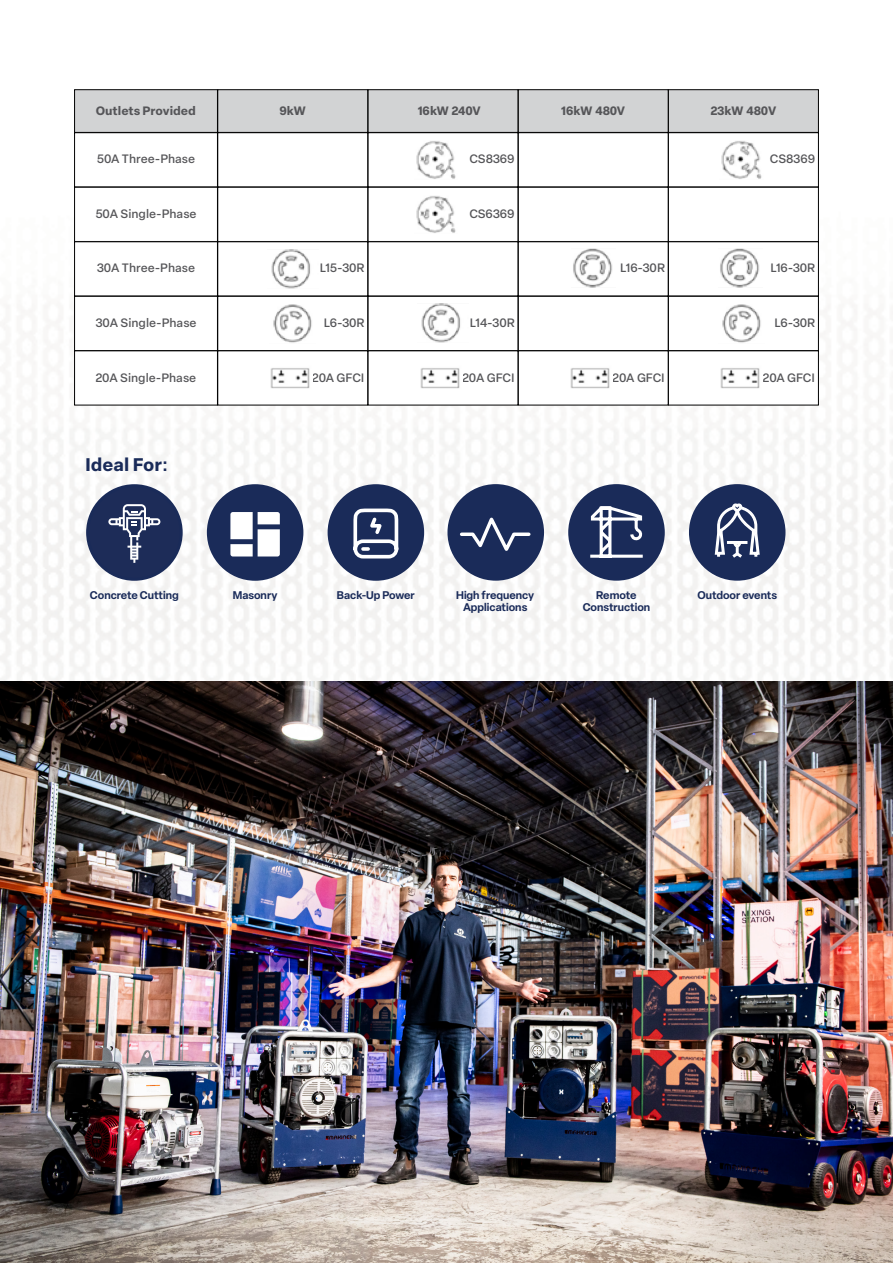
<style>
.page{position:relative;width:893px;height:1263px;background:#fff}
.page>*{position:absolute;margin:0;border:0;box-sizing:border-box;transform-origin:0 0}
.t1{font:700 18px "Elza Text Trial";color:#1a2b59}
.t2{font:500 12px "Elza Text Trial";color:#565659}
.t3{font:700 12px "Elza Text Trial";letter-spacing:-.005em;color:#565659}
.t4{font:600 10.95px/11.9px "Elza";color:#1a2b59;text-align:center}
.s1{font-family:"Arial"}
</style>
<div class="page">
<img style="left:0;top:569px;width:893px;height:113px">
<img style="left:0;top:89px;width:893px;height:480px">
<div style="left:449px;top:486px;width:93px;height:93px;background:#1a2b59;border-radius:50%"></div>
<div style="left:447px;top:484px;width:97px;height:97px;border:3px solid #1a2b59;border-radius:50%"></div>
<div style="left:88px;top:486px;width:93px;height:93px;background:#1d2c58;border-radius:50%"></div>
<div style="left:86px;top:484px;width:97px;height:97px;border:3px solid #1a2b59;border-radius:50%"></div>
<div style="left:690px;top:486px;width:94px;height:93px;background:#1a2b59;border-radius:50%"></div>
<div style="left:689px;top:484px;width:96px;height:97px;border:3px solid #1a2b59;border-radius:50%"></div>
<div style="left:329px;top:486px;width:94px;height:93px;background:#1a2b59;border-radius:50%"></div>
<div style="left:328px;top:484px;width:96px;height:97px;border:3px solid #1a2b59;border-radius:50%"></div>
<div style="left:570px;top:486px;width:93px;height:93px;background:#1a2b59;border-radius:50%"></div>
<div style="left:568px;top:484px;width:97px;height:97px;border:3px solid #1a2b59;border-radius:50%"></div>
<div style="left:208px;top:486px;width:94px;height:93px;background:#1a2b59;border-radius:50%"></div>
<div style="left:207px;top:484px;width:96px;height:97px;border:3px solid #1a2b59;border-radius:50%"></div>
<svg style="left:590px;top:506px;width:53px;height:52px"></svg>
<svg style="left:353px;top:508px;width:46px;height:51px"></svg>
<svg style="left:108px;top:504px;width:52px;height:59px"></svg>
<svg style="left:714px;top:503px;width:46px;height:55px"></svg>
<svg style="left:230px;top:512px;width:50px;height:44px"></svg>
<svg style="left:460px;top:517px;width:71px;height:34px"></svg>
<div style="left:668px;top:133px;width:151px;height:54px;background:#fff"></div>
<div style="left:518px;top:133px;width:150px;height:54px;background:#fff"></div>
<div style="left:368px;top:133px;width:150px;height:54px;background:#fff"></div>
<div style="left:218px;top:133px;width:150px;height:54px;background:#fff"></div>
<div style="left:668px;top:187px;width:151px;height:55px;background:#fff;border:1px solid #000"></div>
<div style="left:518px;top:187px;width:150px;height:55px;background:#fff;border:1px solid #000"></div>
<div style="left:368px;top:187px;width:150px;height:55px;background:#fff;border:1px solid #000"></div>
<div style="left:218px;top:187px;width:150px;height:55px;background:#fff;border:1px solid #000"></div>
<div style="left:668px;top:242px;width:151px;height:54px;background:#fff"></div>
<div style="left:518px;top:242px;width:150px;height:54px;background:#fff"></div>
<div style="left:368px;top:242px;width:150px;height:54px;background:#fff"></div>
<div style="left:218px;top:242px;width:150px;height:54px;background:#fff"></div>
<div style="left:668px;top:296px;width:151px;height:55px;background:#fff;border:1px solid #000"></div>
<div style="left:518px;top:296px;width:150px;height:55px;background:#fff;border:1px solid #000"></div>
<div style="left:368px;top:296px;width:150px;height:55px;background:#fff;border:1px solid #000"></div>
<div style="left:218px;top:296px;width:150px;height:55px;background:#fff;border:1px solid #000"></div>
<div style="left:668px;top:351px;width:151px;height:54px;background:#fff"></div>
<div style="left:518px;top:351px;width:150px;height:54px;background:#fff"></div>
<div style="left:368px;top:351px;width:150px;height:54px;background:#fff"></div>
<div style="left:218px;top:351px;width:150px;height:54px;background:#fff"></div>
<div style="left:74px;top:133px;width:144px;height:54px;background:#fff"></div>
<div style="left:74px;top:187px;width:144px;height:55px;background:#fff;border:1px solid #000"></div>
<div style="left:74px;top:242px;width:144px;height:54px;background:#fff"></div>
<div style="left:74px;top:296px;width:144px;height:55px;background:#fff;border:1px solid #000"></div>
<div style="left:74px;top:351px;width:144px;height:54px;background:#fff"></div>
<div style="left:668px;top:90px;width:151px;height:43px;background:#d2d3d4;border:1px solid #000"></div>
<div style="left:518px;top:90px;width:150px;height:43px;background:#d2d3d4;border:1px solid #000"></div>
<div style="left:368px;top:90px;width:150px;height:43px;background:#d2d3d4;border:1px solid #000"></div>
<div style="left:218px;top:90px;width:150px;height:43px;background:#d2d3d4;border:1px solid #000"></div>
<div style="left:74px;top:90px;width:144px;height:43px;background:#d2d3d4;border:1px solid #000"></div>
<img style="left:270px;top:368px;width:40px;height:21px">
<img style="left:420px;top:368px;width:40px;height:21px">
<img style="left:570px;top:368px;width:40px;height:21px">
<img style="left:720px;top:368px;width:40px;height:21px">
<img style="left:273px;top:304px;width:39px;height:39px">
<img style="left:722px;top:304px;width:39px;height:39px">
<img style="left:421px;top:304px;width:40px;height:39px">
<img style="left:271px;top:249px;width:40px;height:39px">
<img style="left:573px;top:249px;width:40px;height:39px">
<img style="left:720px;top:249px;width:40px;height:39px">
<img style="left:416px;top:196px;width:40px;height:37px">
<img style="left:416px;top:141px;width:40px;height:38px">
<img style="left:721px;top:141px;width:41px;height:38px">
<img style="left:0;top:682px;width:893px;height:581px">
<p class="t3" style="left:96px;top:101px;width:102px">Outlets Provided</p>
<p class="t2" style="left:97px;top:150px;width:100px">50A Three-Phase</p>
<p class="t3" style="left:279px;top:101px;width:28px">9kW</p>
<p class="t3" style="left:418px;top:101px;width:65px">16kW 240V</p>
<p class="t3" style="left:561px;top:101px;width:65px">16kW 480V</p>
<p class="t3" style="left:711px;top:101px;width:67px">23kW 480V</p>
<p class="t2" style="left:470px;top:150px;width:47px">CS8369</p>
<p class="t2" style="left:770px;top:150px;width:47px">CS8369</p>
<p class="t2" style="left:95px;top:204px;width:103px">50A Single-Phase</p>
<p class="t2" style="left:469px;top:204px;width:47px">CS6369</p>
<p class="t2" style="left:97px;top:259px;width:100px">30A Three-Phase</p>
<p class="t2" style="left:320px;top:259px;width:46px">L15-30R</p>
<p class="t2" style="left:620px;top:259px;width:46px">L16-30R</p>
<p class="t2" style="left:770px;top:259px;width:46px">L16-30R</p>
<p class="t2" style="left:95px;top:314px;width:103px">30A Single-Phase</p>
<p class="t2" style="left:324px;top:314px;width:42px">L6-30R</p>
<p class="t2" style="left:470px;top:314px;width:46px">L14-30R</p>
<p class="t2" style="left:775px;top:314px;width:42px">L6-30R</p>
<p class="t2" style="left:96px;top:368px;width:102px">20A Single-Phase</p>
<p class="t2" style="left:312px;top:368px;width:54px">20A GFCI</p>
<p class="t2" style="left:462px;top:368px;width:54px">20A GFCI</p>
<p class="t2" style="left:613px;top:368px;width:54px">20A GFCI</p>
<p class="t2" style="left:763px;top:368px;width:54px">20A GFCI</p>
<h1 class="t1" style="left:85px;top:451px;width:85px">Ideal For<span class="s1">:</span></h1>
<p class="t4" style="left:456px;top:589px;width:80px">High frequency<br>Applications</p>
<p class="t4" style="left:90px;top:589px;width:90px">Concrete Cutting</p>
<p class="t4" style="left:337px;top:589px;width:79px">Back-Up Power</p>
<p class="t4" style="left:596px;top:589px;width:42px">Remote</p>
<p class="t4" style="left:697px;top:589px;width:81px">Outdoor events</p>
<p class="t4" style="left:583px;top:601px;width:69px">Construction</p>
<p class="t4" style="left:233px;top:589px;width:46px">Masonry</p>
</div>
